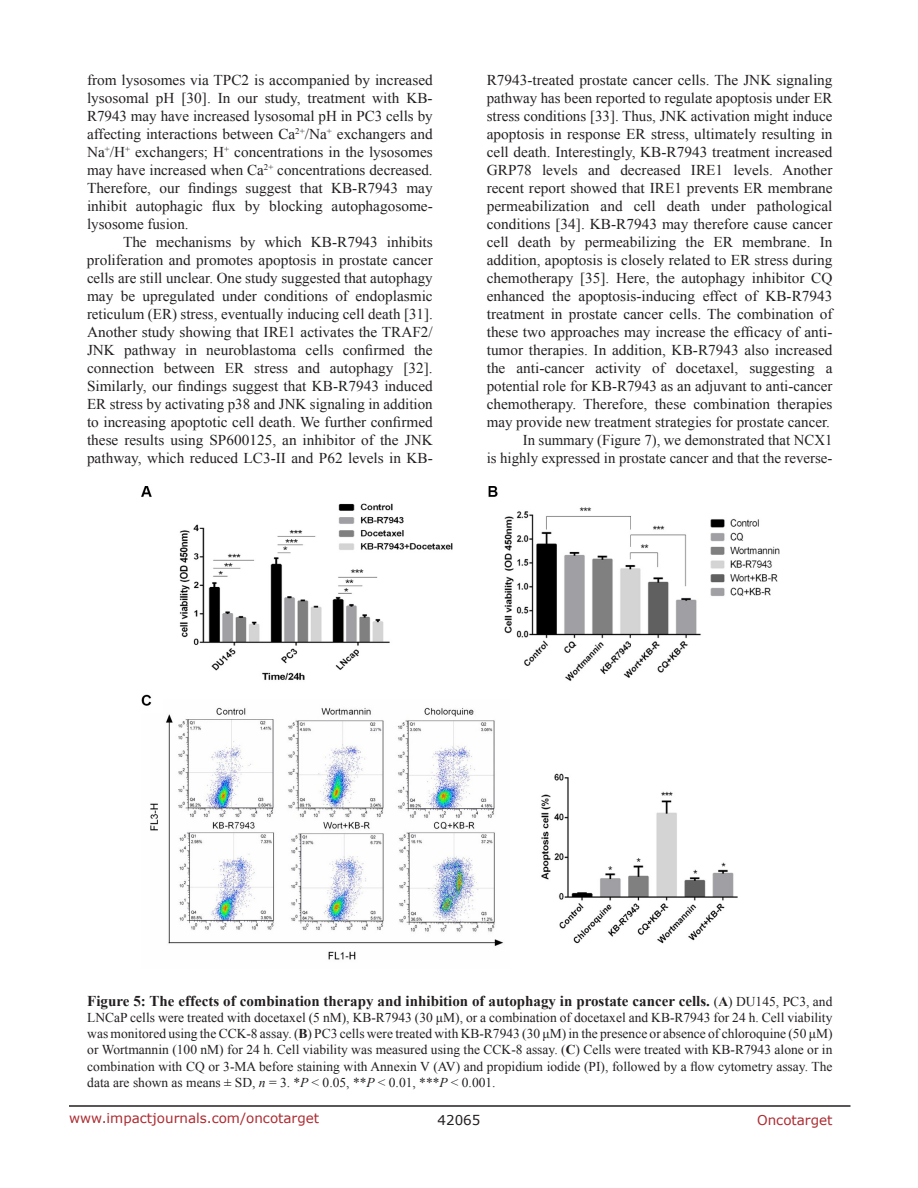
<style>
.page{position:relative;width:918px;height:1188px;background:#fff}
.page>*{position:absolute;margin:0;border:0;box-sizing:border-box;transform-origin:0 0}
.t1{font:15px/18px "Times New Roman";color:#231f20;text-align:justify}
.t2{font:700 15px "Times New Roman";color:#231f20}
.t3{font:13.5px/16.2px "Times New Roman";color:#231f20;text-align:justify}
.t4{font:13.5px "Verdana";color:#ac2b31}
.t5{font:13.5px "Verdana";color:#231f20}
.s1{font-weight:400;font-size:13.5px}
.s2{font-size:13.5px}
.s3{font-weight:700}
.s4{font-style:italic}
</style>
<div class="page">
<hr style="left:69px;top:1105px;width:781px;height:2px;background:#231f20">
<img style="left:142px;top:486px;width:637px;height:474px">
<p class="t1" style="left:87px;top:71px;width:347px">from lysosomes via TPC2 is accompanied by increased lysosomal pH [30]. In our study, treatment with KB-R7943 may have increased lysosomal pH in PC3 cells by affecting interactions between Ca<sup>2+</sup>/Na<sup>+</sup> exchangers and Na<sup>+</sup>/H<sup>+</sup> exchangers; H<sup>+</sup> concentrations in the lysosomes may have increased when Ca<sup>2+</sup> concentrations decreased.<br>Therefore, our findings suggest that KB-R7943 may inhibit autophagic flux by blocking autophagosome&shy;lysosome fusion.</p>
<p class="t1" style="left:87px;top:233px;width:347px;text-indent:36px">The mechanisms by which KB-R7943 inhibits proliferation and promotes apoptosis in prostate cancer cells are still unclear. One study suggested that autophagy may be upregulated under conditions of endoplasmic reticulum (ER) stress, eventually inducing cell death [31].<br>Another study showing that IRE1 activates the TRAF2/ JNK pathway in neuroblastoma cells confirmed the connection between ER stress and autophagy [32].<br>Similarly, our findings suggest that KB-R7943 induced ER stress by activating p38 and JNK signaling in addition to increasing apoptotic cell death. We further confirmed these results using SP600125, an inhibitor of the JNK pathway, which reduced LC3-II and P62 levels in KB-</p>
<p class="t1" style="left:487px;top:71px;width:347px;text-align:right">R7943-treated prostate cancer cells. The JNK signaling pathway has been reported to regulate apoptosis under ER stress conditions [33]. Thus, JNK activation might induce apoptosis in response ER stress, ultimately resulting in cell death. Interestingly, KB-R7943 treatment increased GRP78 levels and decreased IRE1 levels. Another recent report showed that IRE1 prevents ER membrane permeabilization and cell death under pathological conditions [34]. KB-R7943 may therefore cause cancer cell death by permeabilizing the ER membrane. In addition, apoptosis is closely related to ER stress during chemotherapy [35]. Here, the autophagy inhibitor CQ enhanced the apoptosis-inducing effect of KB-R7943 treatment in prostate cancer cells. The combination of these two approaches may increase the efficacy of anti&shy;tumor therapies. In addition, KB-R7943 also increased the anti-cancer activity of docetaxel, suggesting a potential role for KB-R7943 as an adjuvant to anti-cancer chemotherapy. Therefore, these combination therapies may provide new treatment strategies for prostate cancer.<br>In summary (Figure 7), we demonstrated that NCX1<br>is highly expressed in prostate cancer and that the reverse-</p>
<p class="t2" style="left:87px;top:990px;width:747px">Figure 5: The effects of combination therapy and inhibition of autophagy in prostate cancer cells. <span class="s1">(</span><span class="s2">A</span><span class="s1">) DU145, PC3, and</span></p>
<p class="t3" style="left:87px;top:1009px;width:747px">LNCaP cells were treated with docetaxel (5 nM), KB-R7943 (30 μM), or a combination of docetaxel and KB-R7943 for 24 h. Cell viability was monitored using the CCK-8 assay. (<span class="s3">B</span>) PC3 cells were treated with KB-R7943 (30 μM) in the presence or absence of chloroquine (50 μM) or Wortmannin (100 nM) for 24 h. Cell viability was measured using the CCK-8 assay. (<span class="s3">C</span>) Cells were treated with KB-R7943 alone or in combination with CQ or 3-MA before staining with Annexin V (AV) and propidium iodide (PI), followed by a flow cytometry assay. The data are shown as means ± SD, <span class="s4">n</span> = 3. *<span class="s4">P</span> &lt; 0.05, **<span class="s4">P</span> &lt; 0.01, ***<span class="s4">P</span> &lt; 0.001.</p>
<p class="t4" style="left:69px;top:1109px;width:252px">www.impactjournals.com/oncotarget</p>
<p class="t5" style="left:438px;top:1111px;width:44px">42065</p>
<p class="t4" style="left:757px;top:1111px;width:77px">Oncotarget</p>
</div>
